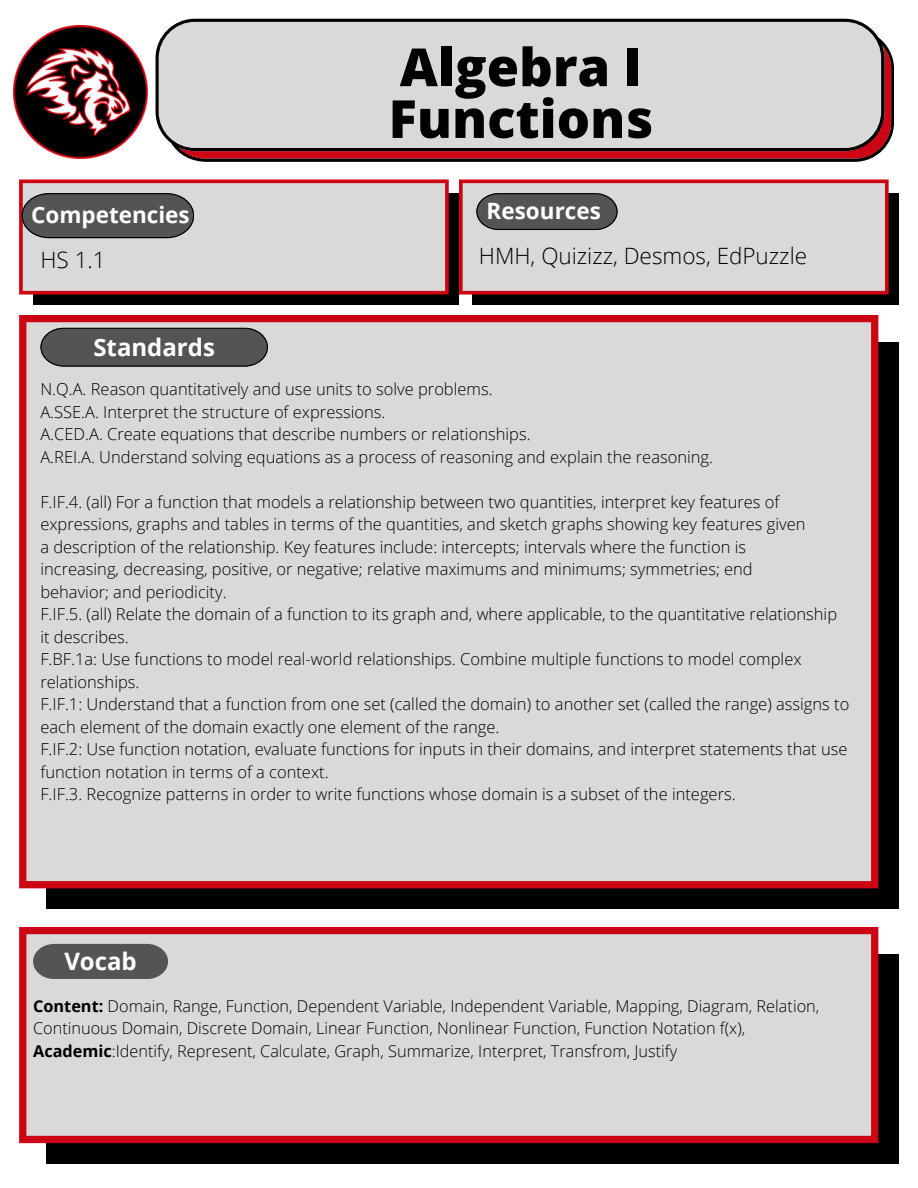
<style>
.page{position:relative;width:918px;height:1188px;background:#fff}
.page>*{position:absolute;margin:0;border:0;box-sizing:border-box;transform-origin:0 0}
.t1{font:800 52.5px/51.8px "Open Sans";color:#000}
.t2{font:700 24px "Open Sans";color:#fff}
.t3{font:300 22.5px "Open Sans";color:#000}
.t4{font:700 22.5px "Open Sans";color:#fff}
.t5{font:300 16.5px/22.5px "Open Sans";color:#000}
.t6{font:300 16.35px/22.2px "Open Sans";color:#000}
.s1{font-weight:700}
</style>
<div class="page">
<svg style="left:156px;top:19px;width:738px;height:143px;fill:#d9d9d9"></svg>
<div style="left:33px;top:193px;width:426px;height:112px;background:#010000"></div>
<svg style="left:19px;top:179px;width:430px;height:116px;fill:#d9d9d9"></svg>
<div style="left:473px;top:193px;width:426px;height:112px;background:#000"></div>
<svg style="left:459px;top:179px;width:430px;height:116px;fill:#d9d9d9"></svg>
<svg style="left:476px;top:193px;width:142px;height:37px"></svg>
<div style="left:47px;top:955px;width:852px;height:209px;background:#010000"></div>
<svg style="left:19px;top:927px;width:859px;height:216px;fill:#d9d9d9"></svg>
<svg style="left:33px;top:944px;width:135px;height:35px"></svg>
<div style="left:47px;top:343px;width:851px;height:566px;background:#010000"></div>
<div style="left:19px;top:315px;width:859px;height:573px;background:#d9d9d9"></div>
<svg style="left:40px;top:328px;width:228px;height:39px"></svg>
<img style="left:13px;top:25px;width:134px;height:133px">
<svg style="left:22px;top:193px;width:172px;height:45px"></svg>
<h3 class="t4" style="left:31px;top:199px;width:160px">Competencies</h3>
<h3 class="t3" style="left:40px;top:244px;width:67px">HS 1.1</h3>
<h2 class="t2" style="left:93px;top:330px;width:123px">Standards</h2>
<h1 class="t1" style="left:389px;top:40px;width:266px">Algebra I<br>Functions</h1>
<h3 class="t4" style="left:487px;top:195px;width:116px">Resources</h3>
<h3 class="t3" style="left:479px;top:239px;width:330px">HMH, Quizizz, Desmos, EdPuzzle</h3>
<p class="t5" style="left:40px;top:378px;width:674px">N.Q.A. Reason quantitatively and use units to solve problems.<br>A.SSE.A. Interpret the structure of expressions.<br>A.CED.A. Create equations that describe numbers or relationships.<br>A.REI.A. Understand solving equations as a process of reasoning and explain the reasoning.</p>
<p class="t5" style="left:40px;top:490px;width:811px">F.IF.4. (all) For a function that models a relationship between two quantities, interpret key features of expressions, graphs and tables in terms of the quantities, and sketch graphs showing key features given<br>a description of the relationship. Key features include: intercepts; intervals where the function is<br>increasing, decreasing, positive, or negative; relative maximums and minimums; symmetries; end<br>behavior; and periodicity.<br>F.IF.5. (all) Relate the domain of a function to its graph and, where applicable, to the quantitative relationship it describes.<br>F.BF.1a: Use functions to model real-world relationships. Combine multiple functions to model complex relationships.<br>F.IF.1: Understand that a function from one set (called the domain) to another set (called the range) assigns to each element of the domain exactly one element of the range.<br>F.IF.2: Use function notation, evaluate functions for inputs in their domains, and interpret statements that use function notation in terms of a context.<br>F.IF.3. Recognize patterns in order to write functions whose domain is a subset of the integers.</p>
<h2 class="t2" style="left:64px;top:944px;width:74px">Vocab</h2>
<p class="t6" style="left:33px;top:995px;width:788px"><span class="s1">Content:</span> Domain, Range, Function, Dependent Variable, Independent Variable, Mapping, Diagram, Relation,<br>Continuous Domain, Discrete Domain, Linear Function, Nonlinear Function, Function Notation f(x),<br><span class="s1">Academic</span>:Identify, Represent, Calculate, Graph, Summarize, Interpret, Transfrom, Justify</p>
</div>
